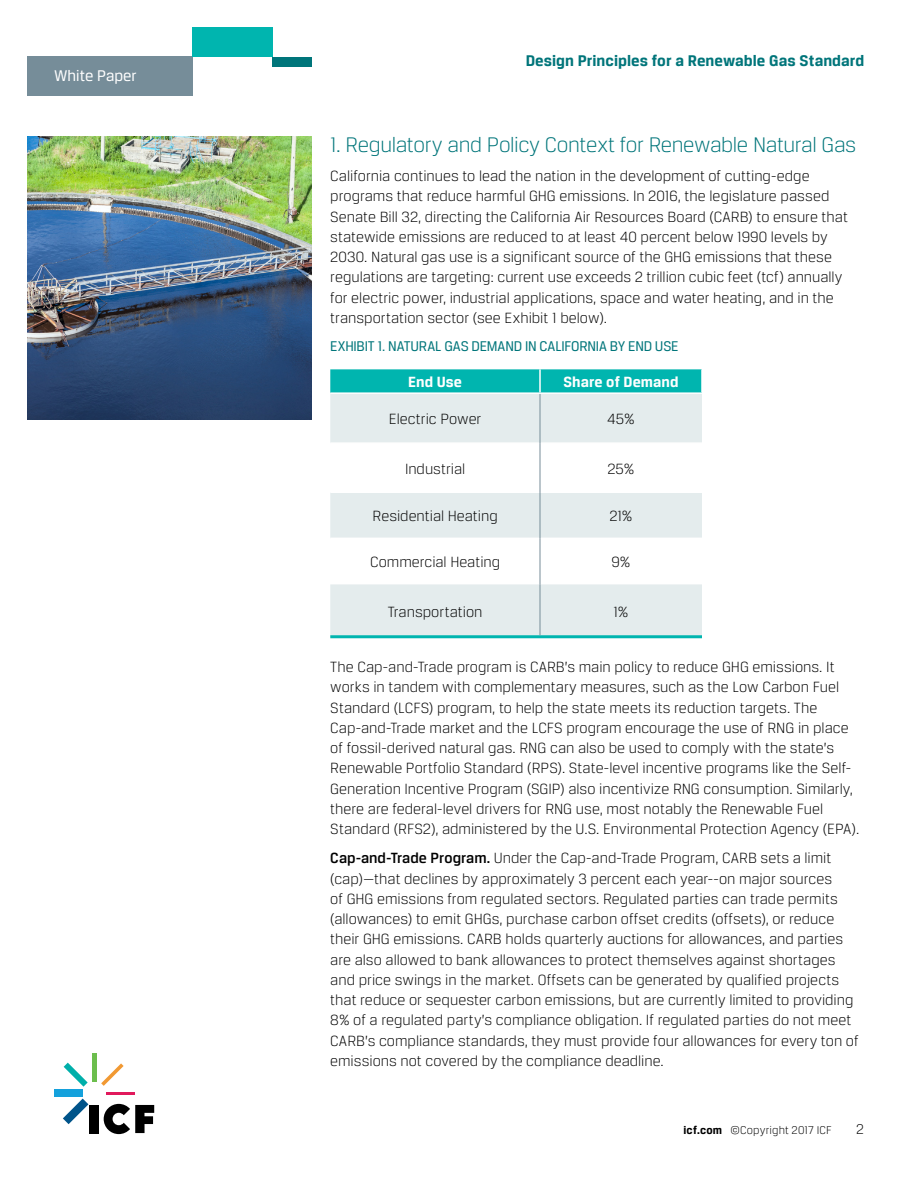
<style>
.page{position:relative;width:918px;height:1188px;background:#fff}
.page>*{position:absolute;margin:0;border:0;box-sizing:border-box;transform-origin:0 0}
.t1{font:300 22.5px "Breuer Text";letter-spacing:-.015em;color:#00757a}
.t2{font:700 16.5px "Breuer Text";letter-spacing:.005em;color:#00757a}
.t3{font:16.5px "Breuer Text";color:#fff}
.t4{font:300 15.75px/20.2px "Breuer Text";color:#000}
.t5{font:700 15.75px "Breuer Text";letter-spacing:.005em;color:#fff}
.t6{font:15px "Breuer Text";letter-spacing:-.01em;color:#00757a}
.t7{font:300 15px "Breuer Text";color:#000}
.t8{font:300 12px "Breuer Text";letter-spacing:.01em;color:#000}
.s1{font-weight:500}
.s2{font-weight:700}
</style>
<div class="page">
<div style="left:27px;top:57px;width:165px;height:39px;background:#768d99"></div>
<div style="left:192px;top:27px;width:80px;height:30px;background:#00b5af"></div>
<div style="left:272px;top:57px;width:39px;height:10px;background:#00757a"></div>
<div style="left:330px;top:369px;width:371px;height:23px;background:#00b5af"></div>
<svg style="left:330px;top:394px;width:372px;height:241px;fill:#e4eced"></svg>
<hr style="left:330px;top:635px;width:210px;height:3px;background:#00b5af">
<hr style="left:540px;top:635px;width:162px;height:3px;background:#00b5af">
<hr style="left:539px;top:369px;width:2px;height:23px;background:#fff">
<hr style="left:330px;top:442px;width:210px;height:2px;background:#fff">
<hr style="left:540px;top:442px;width:162px;height:2px;background:#fff">
<hr style="left:330px;top:492px;width:210px;height:1px;background:#fff">
<hr style="left:540px;top:492px;width:162px;height:1px;background:#fff">
<hr style="left:330px;top:538px;width:210px;height:1px;background:#fff">
<hr style="left:540px;top:538px;width:162px;height:1px;background:#fff">
<hr style="left:540px;top:394px;width:1px;height:49px;background:#768d99">
<hr style="left:540px;top:443px;width:1px;height:49px;background:#768d99">
<hr style="left:540px;top:492px;width:1px;height:46px;background:#768d99">
<hr style="left:540px;top:538px;width:1px;height:46px;background:#768d99">
<hr style="left:540px;top:584px;width:1px;height:51px;background:#768d99">
<img style="left:27px;top:136px;width:284px;height:284px">
<div style="left:89px;top:1105px;width:10px;height:28px;background:#000"></div>
<svg style="left:63px;top:1099px;width:25px;height:25px"></svg>
<div style="left:54px;top:1090px;width:28px;height:7px;background:#14a1dc"></div>
<svg style="left:64px;top:1063px;width:24px;height:24px"></svg>
<hr style="left:92px;top:1053px;width:4px;height:28px;background:#6cbe4d">
<svg style="left:101px;top:1063px;width:23px;height:23px"></svg>
<hr style="left:106px;top:1092px;width:28px;height:2px;background:#e1195c">
<svg style="left:104px;top:1104px;width:50px;height:30px"></svg>
<p class="t3" style="left:54px;top:67px;width:84px">White Paper</p>
<p class="t2" style="left:526px;top:52px;width:340px">Design Principles for a Renewable Gas Standard</p>
<h1 class="t1" style="left:330px;top:132px;width:528px">1. Regulatory and Policy Context for Renewable Natural Gas</h1>
<p class="t4" style="left:330px;top:166px;width:519px">California continues to lead the nation in the development of cutting-edge programs that reduce harmful GHG emissions. In 2016, the legislature passed Senate Bill 32, directing the California Air Resources Board (CARB) to ensure that statewide emissions are reduced to at least 40 percent below 1990 levels by 2030. Natural gas use is a significant source of the GHG emissions that these regulations are targeting: current use exceeds 2 trillion cubic feet (tcf) annually for electric power, industrial applications, space and water heating, and in the transportation sector (see Exhibit 1 below).</p>
<p class="t6" style="left:330px;top:338px;width:350px">EXHIBIT 1. NATURAL GAS DEMAND IN CALIFORNIA BY END USE</p>
<p class="t5" style="left:408px;top:373px;width:55px">End Use</p>
<p class="t5" style="left:563px;top:373px;width:117px">Share of Demand</p>
<p class="t4" style="left:389px;top:409px;width:94px">Electric Power</p>
<p class="t4" style="left:607px;top:409px;width:29px">45%</p>
<p class="t4" style="left:405px;top:458px;width:62px">Industrial</p>
<p class="t4" style="left:608px;top:458px;width:28px">25%</p>
<p class="t4" style="left:373px;top:506px;width:127px">Residential Heating</p>
<p class="t4" style="left:609px;top:506px;width:25px">21%</p>
<p class="t4" style="left:370px;top:552px;width:132px">Commercial Heating</p>
<p class="t4" style="left:611px;top:552px;width:21px">9%</p>
<p class="t4" style="left:388px;top:601px;width:96px">Transportation</p>
<p class="t4" style="left:613px;top:601px;width:17px">1%</p>
<p class="t4" style="left:330px;top:657px;width:530px">The Cap-and-Trade program is CARB’s main policy to reduce GHG emissions. It works in tandem with complementary measures, such as the Low Carbon Fuel Standard (LCFS) program, to help the state meets its reduction targets. The Cap-and-Trade market and the LCFS program encourage the use of RNG in place of fossil-derived natural gas. RNG can also be used to comply with the state’s Renewable Portfolio Standard (RPS). State-level incentive programs like the Self-Generation Incentive Program (SGIP) also incentivize RNG consumption. Similarly, there are federal-level drivers for RNG use, most notably the Renewable Fuel Standard (RFS2), administered by the U.S. Environmental Protection Agency (EPA).</p>
<p class="t4" style="left:330px;top:848px;width:530px"><span class="s1">Cap-and-Trade Program.</span> Under the Cap-and-Trade Program, CARB sets a limit (cap)—that declines by approximately 3 percent each year--on major sources<br>of GHG emissions from regulated sectors. Regulated parties can trade permits (allowances) to emit GHGs, purchase carbon offset credits (offsets), or reduce their GHG emissions. CARB holds quarterly auctions for allowances, and parties are also allowed to bank allowances to protect themselves against shortages and price swings in the market. Offsets can be generated by qualified projects that reduce or sequester carbon emissions, but are currently limited to providing 8% of a regulated party’s compliance obligation. If regulated parties do not meet CARB’s compliance standards, they must provide four allowances for every ton of emissions not covered by the compliance deadline.</p>
<p class="t8" style="left:684px;top:1124px;width:150px"><span class="s2">icf.com</span> ©Copyright 2017 ICF</p>
<p class="t7" style="left:856px;top:1121px;width:9px">2</p>
</div>
